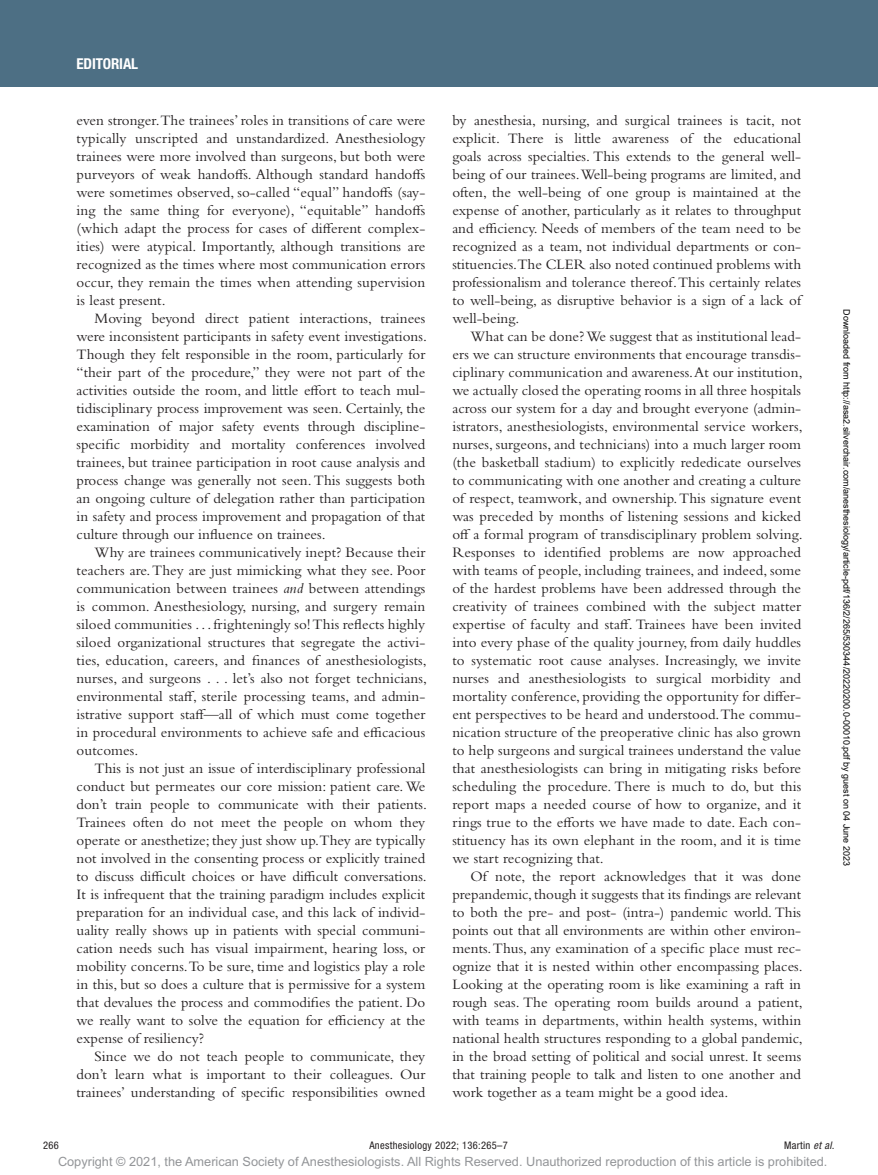
<style>
.page{position:relative;width:878px;height:1175px;background:#fff}
.page>*{position:absolute;margin:0;border:0;box-sizing:border-box;transform-origin:0 0}
.t1{font:15px/18px "Bembo Std";color:#231f20;text-align:justify}
.t2{font:700 condensed 15px "Helvetica Neue LT Std";letter-spacing:-.01em;color:#fff}
.t3{font:12.75px "Arial MT Std";color:#939598}
.t4{font:condensed 10.5px "Helvetica Neue LT Std";letter-spacing:.03em;color:#231f20}
.t5{font:9px "Arial";color:#000}
.s1{font-style:italic}
</style>
<div class="page">
<div style="left:0;top:0;width:878px;height:86px;background:#4d6f84"></div>
<p class="t2" style="left:77px;top:54px;width:63px">EDITORIAL</p>
<p class="t1" style="left:77px;top:111px;width:350px">even stronger.The trainees’ roles in transitions of care were typically unscripted and unstandardized. Anesthesiology trainees were more involved than surgeons, but both were purveyors of weak handoffs. Although standard handoffs were sometimes observed, so-called “equal” handoffs (say&shy;ing the same thing for everyone), “equitable” handoffs (which adapt the process for cases of different complex&shy;ities) were atypical. Importantly, although transitions are recognized as the times where most communication errors occur, they remain the times when attending supervision is least present.</p>
<p class="t1" style="left:77px;top:309px;width:352px;text-indent:18px">Moving beyond direct patient interactions, trainees were inconsistent participants in safety event investigations.<br>Though they felt responsible in the room, particularly for “their part of the procedure,” they were not part of the activities outside the room, and little effort to teach mul&shy;tidisciplinary process improvement was seen. Certainly, the examination of major safety events through discipline&shy;specific morbidity and mortality conferences involved trainees, but trainee participation in root cause analysis and process change was generally not seen. This suggests both an ongoing culture of delegation rather than participation in safety and process improvement and propagation of that culture through our influence on trainees.</p>
<p class="t1" style="left:77px;top:543px;width:352px;text-indent:18px">Why are trainees communicatively inept? Because their teachers are. They are just mimicking what they see. Poor communication between trainees <span class="s1">and</span> between attendings is common. Anesthesiology, nursing, and surgery remain siloed communities . . . frighteningly so! This reflects highly siloed organizational structures that segregate the activi&shy;ties, education, careers, and finances of anesthesiologists, nurses, and surgeons . . . let’s also not forget technicians, environmental staff, sterile processing teams, and admin&shy;istrative support staff—all of which must come together in procedural environments to achieve safe and efficacious outcomes.</p>
<p class="t1" style="left:77px;top:759px;width:352px;text-indent:18px">This is not just an issue of interdisciplinary professional conduct but permeates our core mission: patient care. We don’t train people to communicate with their patients.<br>Trainees often do not meet the people on whom they operate or anesthetize; they just show up.They are typically not involved in the consenting process or explicitly trained to discuss difficult choices or have difficult conversations.<br>It is infrequent that the training paradigm includes explicit preparation for an individual case, and this lack of individ&shy;uality really shows up in patients with special communi&shy;cation needs such has visual impairment, hearing loss, or mobility concerns. To be sure, time and logistics play a role in this, but so does a culture that is permissive for a system that devalues the process and commodifies the patient. Do we really want to solve the equation for efficiency at the expense of resiliency?</p>
<p class="t1" style="left:77px;top:1047px;width:350px;text-indent:18px">Since we do not teach people to communicate, they don’t learn what is important to their colleagues. Our trainees’ understanding of specific responsibilities owned</p>
<p class="t1" style="left:452px;top:111px;width:350px">by anesthesia, nursing, and surgical trainees is tacit, not explicit. There is little awareness of the educational goals across specialties. This extends to the general well&shy;being of our trainees. Well-being programs are limited, and often, the well-being of one group is maintained at the expense of another, particularly as it relates to throughput and efficiency. Needs of members of the team need to be recognized as a team, not individual departments or con&shy;stituencies.The CLER also noted continued problems with professionalism and tolerance thereof. This certainly relates to well-being, as disruptive behavior is a sign of a lack of well-being.</p>
<p class="t1" style="left:452px;top:327px;width:352px;text-indent:18px">What can be done? We suggest that as institutional lead&shy;ers we can structure environments that encourage transdis&shy;ciplinary communication and awareness. At our institution, we actually closed the operating rooms in all three hospitals across our system for a day and brought everyone (admin&shy;istrators, anesthesiologists, environmental service workers, nurses, surgeons, and technicians) into a much larger room (the basketball stadium) to explicitly rededicate ourselves to communicating with one another and creating a culture of respect, teamwork, and ownership. This signature event was preceded by months of listening sessions and kicked off a formal program of transdisciplinary problem solving.<br>Responses to identified problems are now approached with teams of people, including trainees, and indeed, some of the hardest problems have been addressed through the creativity of trainees combined with the subject matter expertise of faculty and staff. Trainees have been invited into every phase of the quality journey, from daily huddles to systematic root cause analyses. Increasingly, we invite nurses and anesthesiologists to surgical morbidity and mortality conference, providing the opportunity for differ&shy;ent perspectives to be heard and understood.The commu&shy;nication structure of the preoperative clinic has also grown to help surgeons and surgical trainees understand the value that anesthesiologists can bring in mitigating risks before scheduling the procedure. There is much to do, but this report maps a needed course of how to organize, and it rings true to the efforts we have made to date. Each con&shy;stituency has its own elephant in the room, and it is time we start recognizing that.</p>
<p class="t1" style="left:452px;top:867px;width:352px;text-indent:18px">Of note, the report acknowledges that it was done prepandemic, though it suggests that its findings are relevant to both the pre- and post- (intra-) pandemic world. This points out that all environments are within other environ&shy;ments. Thus, any examination of a specific place must rec&shy;ognize that it is nested within other encompassing places.<br>Looking at the operating room is like examining a raft in rough seas. The operating room builds around a patient, with teams in departments, within health systems, within national health structures responding to a global pandemic, in the broad setting of political and social unrest. It seems that training people to talk and listen to one another and work together as a team might be a good idea.</p>
<p class="t5" style="left:850px;top:309px;width:558px;rotate:90deg">Downloaded from http://asa2.silverchair.com/anesthesiology/article-pdf/136/2/265/530344/20220200.0-00010.pdf by guest on 04 June 2023</p>
<p class="t4" style="left:43px;top:1139px;width:17px">266</p>
<p class="t4" style="left:369px;top:1139px;width:140px">Anesthesiology 2022; 136:265–7</p>
<p class="t4" style="left:784px;top:1139px;width:52px">Martin <span class="s1">et al.</span></p>
<p class="t3" style="left:58px;top:1154px;width:771px">Copyright © 2021, the American Society of Anesthesiologists. All Rights Reserved. Unauthorized reproduction of this article is prohibited.</p>
</div>
